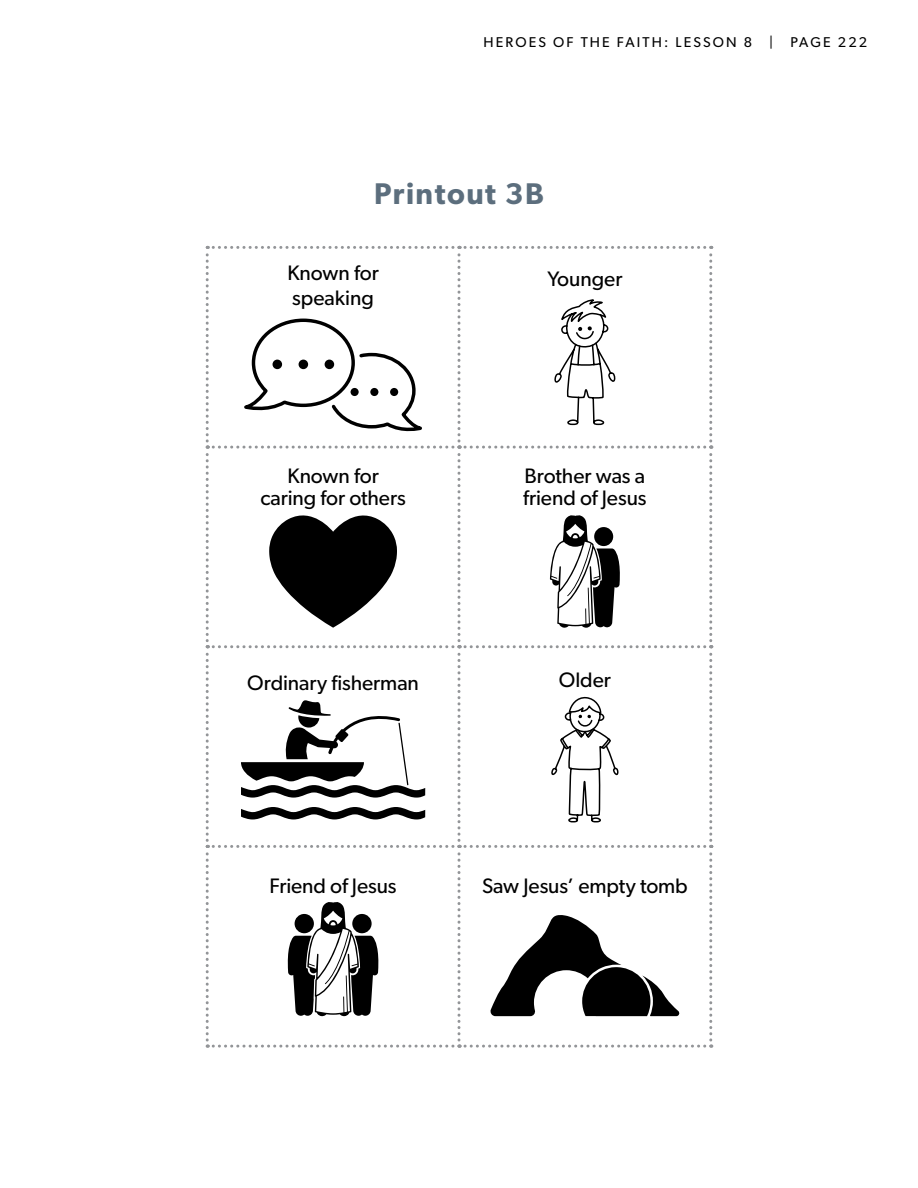
<style>
.page{position:relative;width:918px;height:1188px;background:#fff}
.page>*{position:absolute;margin:0;border:0;box-sizing:border-box;transform-origin:0 0}
.t1{font:600 30px "Gibson";letter-spacing:.05em;color:#5c6e7d}
.t2{font:21px/21.8px "Gibson";letter-spacing:-.005em;color:#000}
.t3{font:14.25px "Gibson";letter-spacing:.15em;color:#000}
</style>
<div class="page">
<svg style="left:206px;top:246px;width:506px;height:802px"></svg>
<p class="t3" style="left:484px;top:34px;width:385px">HEROES OF THE FAITH: LESSON 8 | PAGE 222</p>
<h1 class="t1" style="left:374px;top:176px;width:171px">Printout 3B</h1>
<p class="t2" style="left:287px;top:260px;width:93px;line-height:25.2px">Known for speaking</p>
<p class="t2" style="left:547px;top:268px;width:76px">Younger</p>
<p class="t2" style="left:260px;top:464px;width:147px;text-align:center">Known for caring for others</p>
<p class="t2" style="left:523px;top:464px;width:125px">Brother was a friend of Jesus</p>
<p class="t2" style="left:247px;top:672px;width:173px">Ordinary fisherman</p>
<p class="t2" style="left:559px;top:669px;width:53px">Older</p>
<p class="t2" style="left:270px;top:875px;width:129px">Friend of Jesus</p>
<p class="t2" style="left:482px;top:875px;width:207px">Saw Jesus’ empty tomb</p>
</div>
